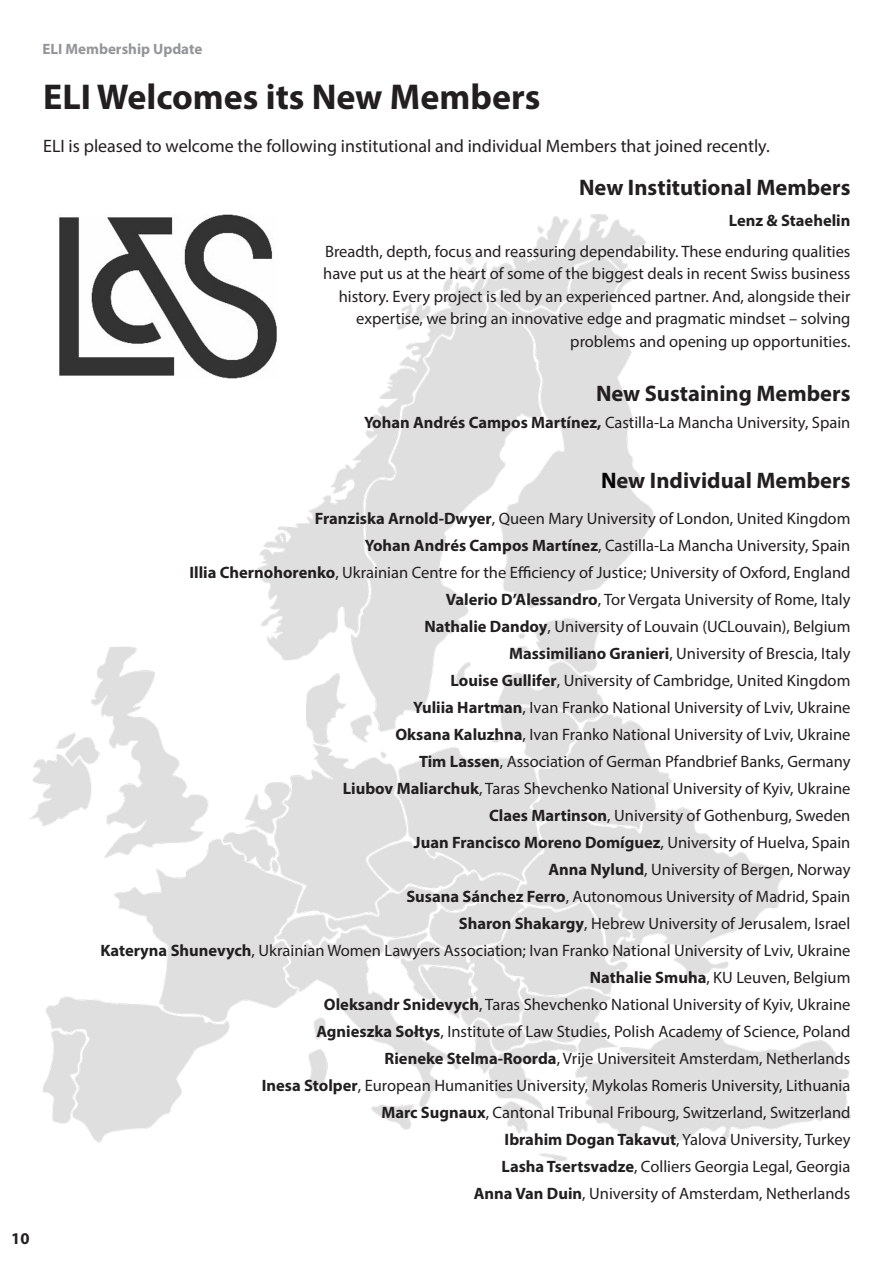
<style>
.page{position:relative;width:893px;height:1263px;background:#fff}
.page>*{position:absolute;margin:0;border:0;box-sizing:border-box;transform-origin:0 0}
.Smaller_Heading_aligned_Right{font:700 36px "Myriad Pro";color:#231f20}
.Sub_Heading__Teaser{font:700 22.5px "Myriad Pro";color:#231f20}
.Sub_Heading__Teaser-2{font:18px "Myriad Pro";color:#231f20}
.Sub_Heading__Teaser-3{font:16.5px/22.5px "Myriad Pro";color:#231f20;text-align:right}
.Sub_Heading__Teaser-4{font:700 16.5px "Myriad Pro";color:#231f20}
.Column{font:700 15px "Myriad Pro";color:#939598}
.s1{font-weight:700}
.s2{color:#000}
.s3{font-weight:400}
</style>
<div class="page">
<img style="left:30px;top:214px;width:820px;height:947px">
<img style="left:58px;top:215px;width:220px;height:164px">
<p class="Column" style="left:43px;top:39px;width:161px">ELI Membership Update</p>
<p class="Smaller_Heading_aligned_Right" style="left:43px;top:74px;width:499px">ELI Welcomes its New Members</p>
<p class="Sub_Heading__Teaser-2" style="left:43px;top:135px;width:728px">ELI is pleased to welcome the following institutional and individual Members that joined recently.</p>
<p class="Sub_Heading__Teaser" style="left:579px;top:172px;width:273px">New Institutional Members</p>
<p class="Sub_Heading__Teaser-4" style="left:729px;top:209px;width:123px">Lenz &amp; Staehelin</p>
<p class="Sub_Heading__Teaser-3" style="left:323px;top:240px;width:529px">Breadth, depth, focus and reassuring dependability. These enduring qualities have put us at the heart of some of the biggest deals in recent Swiss business history. Every project is led by an experienced partner. And, alongside their expertise, we bring an innovative edge and pragmatic mindset – solving problems and opening up opportunities.</p>
<p class="Sub_Heading__Teaser" style="left:596px;top:379px;width:256px">New Sustaining Members</p>
<p class="Sub_Heading__Teaser-3" style="left:364px;top:411px;width:488px"><span class="s1">Yohan Andrés Campos Martínez,</span> Castilla-La Mancha University, Spain</p>
<p class="Sub_Heading__Teaser-4" style="left:11px;top:1227px;width:20px">10</p>
<p class="Sub_Heading__Teaser" style="left:601px;top:466px;width:251px"><span class="s2">N</span>ew Individual Members</p>
<p class="Sub_Heading__Teaser-3" style="left:315px;top:507px;width:537px"><span class="s1">Franziska Arnold-Dwyer</span>, Queen Mary University of London, United Kingdom</p>
<p class="Sub_Heading__Teaser-3" style="left:365px;top:534px;width:487px"><span class="s1">Yohan Andrés Campos Martínez</span>, Castilla-La Mancha University, Spain</p>
<p class="Sub_Heading__Teaser-3" style="left:189px;top:561px;width:663px"><span class="s1">Illia Chernohorenko</span>, Ukrainian Centre for the Efficiency of Justice; University of Oxford, England</p>
<p class="Sub_Heading__Teaser-3" style="left:446px;top:588px;width:406px"><span class="s1">Valerio D’Alessandro</span>, Tor Vergata University of Rome, Italy</p>
<p class="Sub_Heading__Teaser-3" style="left:424px;top:615px;width:428px"><span class="s1">Nathalie Dandoy</span>, University of Louvain (UCLouvain), Belgium</p>
<p class="Sub_Heading__Teaser-3" style="left:509px;top:642px;width:343px"><span class="s1">Massimiliano Granieri</span>, University of Brescia, Italy</p>
<p class="Sub_Heading__Teaser-3" style="left:451px;top:669px;width:401px"><span class="s1">Louise Gullifer</span>, University of Cambridge, United Kingdom</p>
<p class="Sub_Heading__Teaser-3" style="left:413px;top:696px;width:439px"><span class="s1">Yuliia Hartman</span>, Ivan Franko National University of Lviv, Ukraine</p>
<p class="Sub_Heading__Teaser-3" style="left:395px;top:723px;width:456px"><span class="s1">Oksana Kaluzhna</span>, Ivan Franko National University of Lviv, Ukraine</p>
<p class="Sub_Heading__Teaser-3" style="left:419px;top:750px;width:433px"><span class="s1">Tim Lassen</span>, Association of German Pfandbrief Banks, Germany</p>
<p class="Sub_Heading__Teaser-3" style="left:343px;top:777px;width:509px"><span class="s1">Liubov Maliarchuk</span>, Taras Shevchenko National University of Kyiv, Ukraine</p>
<p class="Sub_Heading__Teaser-3" style="left:489px;top:804px;width:363px"><span class="s1">Claes Martinson</span>, University of Gothenburg, Sweden</p>
<p class="Sub_Heading__Teaser-4" style="left:414px;top:831px;width:438px">Juan Francisco Moreno Domíguez<span class="s3">, University of Huelva, Spain</span></p>
<p class="Sub_Heading__Teaser-3" style="left:548px;top:858px;width:303px"><span class="s1">Anna Nylund</span>, University of Bergen, Norway</p>
<p class="Sub_Heading__Teaser-3" style="left:406px;top:885px;width:446px"><span class="s1">Susana Sánchez Ferro</span>, Autonomous University of Madrid, Spain</p>
<p class="Sub_Heading__Teaser-3" style="left:459px;top:912px;width:393px"><span class="s1">Sharon Shakargy</span>, Hebrew University of Jerusalem, Israel</p>
<p class="Sub_Heading__Teaser-3" style="left:100px;top:939px;width:752px"><span class="s1">Kateryna Shunevych</span>, Ukrainian Women Lawyers Association; Ivan Franko National University of Lviv, Ukraine</p>
<p class="Sub_Heading__Teaser-3" style="left:590px;top:966px;width:262px"><span class="s1">Nathalie Smuha</span>, KU Leuven, Belgium</p>
<p class="Sub_Heading__Teaser-3" style="left:324px;top:993px;width:528px"><span class="s1">Oleksandr Snidevych</span>, Taras Shevchenko National University of Kyiv, Ukraine</p>
<p class="Sub_Heading__Teaser-3" style="left:316px;top:1020px;width:536px"><span class="s1">Agnieszka Sołtys</span>, Institute of Law Studies, Polish Academy of Science, Poland</p>
<p class="Sub_Heading__Teaser-3" style="left:384px;top:1047px;width:467px"><span class="s1">Rieneke Stelma-Roorda</span>, Vrije Universiteit Amsterdam, Netherlands</p>
<p class="Sub_Heading__Teaser-3" style="left:262px;top:1074px;width:590px"><span class="s1">Inesa Stolper</span>, European Humanities University, Mykolas Romeris University, Lithuania</p>
<p class="Sub_Heading__Teaser-3" style="left:381px;top:1101px;width:471px"><span class="s1">Marc Sugnaux</span>, Cantonal Tribunal Fribourg, Switzerland, Switzerland</p>
<p class="Sub_Heading__Teaser-3" style="left:505px;top:1128px;width:347px"><span class="s1">Ibrahim Dogan Takavut</span>, Yalova University, Turkey</p>
<p class="Sub_Heading__Teaser-3" style="left:502px;top:1155px;width:350px"><span class="s1">Lasha Tsertsvadze</span>, Colliers Georgia Legal, Georgia</p>
<p class="Sub_Heading__Teaser-3" style="left:474px;top:1182px;width:378px"><span class="s1">Anna Van Duin</span>, University of Amsterdam, Netherlands</p>
</div>
